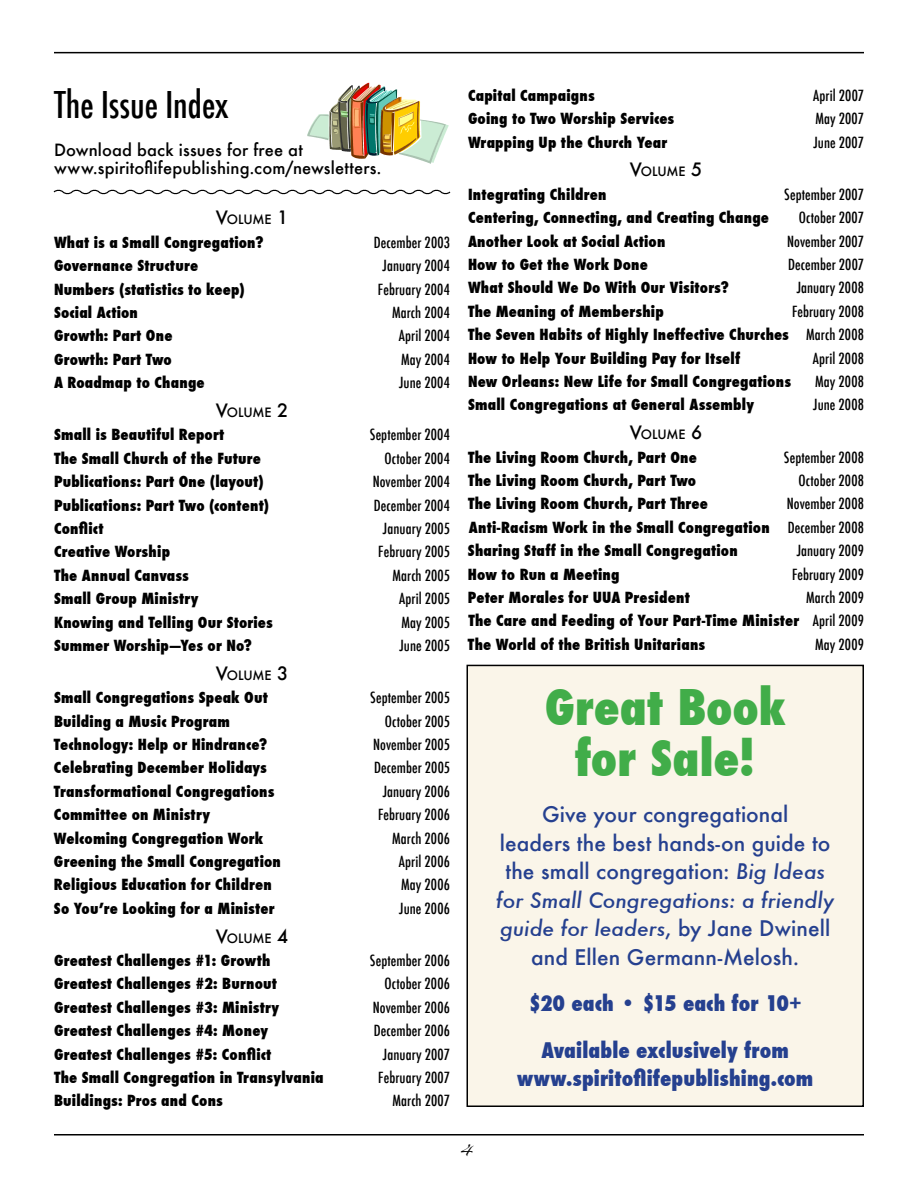
<style>
.page{position:relative;width:918px;height:1188px;background:#fff}
.page>*{position:absolute;margin:0;border:0;box-sizing:border-box;transform-origin:0 0}
.t1{font:800 condensed 48px/51px "Futura";color:#41ad49;text-align:center}
.t2{font:500 condensed 36px "Futura";color:#000}
.t3{font:500 21px/28.5px "Futura";letter-spacing:.005em;color:#25408f;text-align:center}
.t4{font:800 condensed 21px/28.5px "Futura";letter-spacing:.005em;color:#25408f;text-align:center}
.t5{font:21px "Zapfino";color:#000}
.t6{font:500 16.5px/18px "Futura";letter-spacing:.01em;color:#000}
.t7{font:800 condensed 15px/23.4px "Futura";letter-spacing:.015em;color:#000;text-align:justify}
.t8{font:500 condensed 15px "Futura";letter-spacing:.01em;color:#000}
.t9{font:500 12.6px "Futura";letter-spacing:-.015em;color:#000}
.s1{font-size:18px}
.s2{font-weight:500}
.s3{font-style:italic}
</style>
<div class="page">
<hr style="left:54px;top:52px;width:810px;height:1px;background:#000">
<hr style="left:54px;top:1134px;width:810px;height:2px;background:#000">
<svg style="left:53px;top:189px;width:398px;height:6px"></svg>
<img style="left:307px;top:83px;width:142px;height:81px">
<div style="left:467px;top:665px;width:396px;height:441px;background:#faf5e9"></div>
<div style="left:466px;top:665px;width:398px;height:442px;border:2px solid #000"></div>
<h2 class="t2" style="left:54px;top:82px;width:176px">The Issue Index</h2>
<p class="t6" style="left:54px;top:141px;width:329px">Download back issues for free at www.spiritoflifepublishing.com/newsletters.</p>
<p class="t9" style="left:216px;top:211px;width:74px"><span class="s1">V</span>OLUME <span class="s1">1</span></p>
<p class="t7" style="left:54px;top:231px;width:211px">What is a Small Congregation?</p>
<p class="t8" style="left:374px;top:233px;width:78px">December 2003</p>
<p class="t7" style="left:54px;top:254px;width:146px">Governance Structure</p>
<p class="t8" style="left:383px;top:256px;width:69px">January 2004</p>
<p class="t7" style="left:54px;top:277px;width:192px">Numbers (statistics to keep)</p>
<p class="t8" style="left:378px;top:279px;width:73px">February 2004</p>
<p class="t7" style="left:54px;top:301px;width:85px">Social Action</p>
<p class="t8" style="left:392px;top:303px;width:59px">March 2004</p>
<p class="t7" style="left:54px;top:324px;width:120px">Growth: Part One</p>
<p class="t8" style="left:399px;top:326px;width:53px">April 2004</p>
<p class="t7" style="left:54px;top:348px;width:119px">Growth: Part Two</p>
<p class="t8" style="left:401px;top:350px;width:50px">May 2004</p>
<p class="t7" style="left:54px;top:371px;width:152px">A Roadmap to Change</p>
<p class="t8" style="left:399px;top:373px;width:52px">June 2004</p>
<p class="t9" style="left:216px;top:404px;width:74px"><span class="s1">V</span>OLUME <span class="s1">2</span></p>
<p class="t7" style="left:54px;top:423px;width:172px">Small is Beautiful Report</p>
<p class="t8" style="left:370px;top:425px;width:82px">September 2004</p>
<p class="t7" style="left:54px;top:447px;width:209px">The Small Church of the Future</p>
<p class="t8" style="left:384px;top:449px;width:67px">October 2004</p>
<p class="t7" style="left:54px;top:470px;width:211px">Publications: Part One (layout)</p>
<p class="t8" style="left:373px;top:472px;width:79px">November 2004</p>
<p class="t7" style="left:54px;top:493px;width:217px">Publications: Part Two (content)</p>
<p class="t8" style="left:374px;top:495px;width:78px">December 2004</p>
<p class="t7" style="left:54px;top:517px;width:51px">Conflict</p>
<p class="t8" style="left:383px;top:519px;width:69px">January 2005</p>
<p class="t7" style="left:54px;top:540px;width:118px">Creative Worship</p>
<p class="t8" style="left:378px;top:542px;width:73px">February 2005</p>
<p class="t7" style="left:54px;top:564px;width:136px">The Annual Canvass</p>
<p class="t8" style="left:392px;top:566px;width:59px">March 2005</p>
<p class="t7" style="left:54px;top:587px;width:146px">Small Group Ministry</p>
<p class="t8" style="left:399px;top:589px;width:52px">April 2005</p>
<p class="t7" style="left:54px;top:610px;width:220px">Knowing and Telling Our Stories</p>
<p class="t8" style="left:401px;top:612px;width:50px">May 2005</p>
<p class="t7" style="left:54px;top:634px;width:200px">Summer Worship—Yes or No?</p>
<p class="t8" style="left:399px;top:636px;width:52px">June 2005</p>
<p class="t9" style="left:216px;top:666px;width:74px"><span class="s1">V</span>OLUME <span class="s1">3</span></p>
<p class="t7" style="left:54px;top:686px;width:215px">Small Congregations Speak Out</p>
<p class="t8" style="left:370px;top:688px;width:81px">September 2005</p>
<p class="t7" style="left:54px;top:709px;width:177px">Building a Music Program</p>
<p class="t8" style="left:385px;top:711px;width:67px">October 2005</p>
<p class="t7" style="left:54px;top:733px;width:215px">Technology: Help or Hindrance?</p>
<p class="t8" style="left:373px;top:735px;width:78px">November 2005</p>
<p class="t7" style="left:54px;top:756px;width:214px">Celebrating December Holidays</p>
<p class="t8" style="left:374px;top:758px;width:77px">December 2005</p>
<p class="t7" style="left:54px;top:780px;width:222px">Transformational Congregations</p>
<p class="t8" style="left:383px;top:782px;width:69px">January 2006</p>
<p class="t7" style="left:54px;top:803px;width:158px">Committee on Ministry</p>
<p class="t8" style="left:378px;top:805px;width:73px">February 2006</p>
<p class="t7" style="left:54px;top:826px;width:211px">Welcoming Congregation Work</p>
<p class="t8" style="left:392px;top:828px;width:59px">March 2006</p>
<p class="t7" style="left:54px;top:850px;width:228px">Greening the Small Congregation</p>
<p class="t8" style="left:399px;top:852px;width:53px">April 2006</p>
<p class="t7" style="left:54px;top:873px;width:219px">Religious Education for Children</p>
<p class="t8" style="left:401px;top:875px;width:50px">May 2006</p>
<p class="t7" style="left:54px;top:897px;width:222px">So You’re Looking for a Minister</p>
<p class="t8" style="left:399px;top:899px;width:52px">June 2006</p>
<p class="t9" style="left:216px;top:929px;width:74px"><span class="s1">V</span>OLUME <span class="s1">4</span></p>
<p class="t7" style="left:54px;top:949px;width:218px">Greatest Challenges #1: Growth</p>
<p class="t8" style="left:370px;top:951px;width:82px">September 2006</p>
<p class="t7" style="left:54px;top:972px;width:224px">Greatest Challenges #2: Burnout</p>
<p class="t8" style="left:385px;top:974px;width:67px">October 2006</p>
<p class="t7" style="left:54px;top:996px;width:227px">Greatest Challenges #3: Ministry</p>
<p class="t8" style="left:373px;top:998px;width:79px">November 2006</p>
<p class="t7" style="left:54px;top:1019px;width:216px">Greatest Challenges #4: Money</p>
<p class="t8" style="left:374px;top:1021px;width:78px">December 2006</p>
<p class="t7" style="left:54px;top:1042px;width:219px">Greatest Challenges #5: Conflict</p>
<p class="t8" style="left:383px;top:1044px;width:69px">January 2007</p>
<p class="t7" style="left:54px;top:1066px;width:271px">The Small Congregation in Transylvania</p>
<p class="t8" style="left:378px;top:1068px;width:73px">February 2007</p>
<p class="t7" style="left:54px;top:1089px;width:170px">Buildings: Pros and Cons</p>
<p class="t8" style="left:392px;top:1091px;width:59px">March 2007</p>
<p class="t7" style="left:468px;top:84px;width:128px">Capital Campaigns</p>
<p class="t8" style="left:813px;top:86px;width:52px">April 2007</p>
<p class="t7" style="left:468px;top:107px;width:208px">Going to Two Worship Services</p>
<p class="t8" style="left:815px;top:109px;width:50px">May 2007</p>
<p class="t7" style="left:468px;top:130px;width:201px">Wrapping Up the Church Year</p>
<p class="t8" style="left:813px;top:132px;width:52px">June 2007</p>
<p class="t9" style="left:630px;top:163px;width:74px"><span class="s1">V</span>OLUME <span class="s1">5</span></p>
<p class="t7" style="left:468px;top:183px;width:140px">Integrating Children</p>
<p class="t8" style="left:784px;top:185px;width:81px">September 2007</p>
<p class="t7" style="left:468px;top:206px;width:303px">Centering, Connecting, and Creating Change</p>
<p class="t8" style="left:799px;top:208px;width:67px">October 2007</p>
<p class="t7" style="left:468px;top:229px;width:199px">Another Look at Social Action</p>
<p class="t8" style="left:787px;top:231px;width:78px">November 2007</p>
<p class="t7" style="left:468px;top:253px;width:182px">How to Get the Work Done</p>
<p class="t8" style="left:788px;top:255px;width:77px">December 2007</p>
<p class="t7" style="left:468px;top:276px;width:263px">What Should We Do With Our Visitors?</p>
<p class="t8" style="left:797px;top:278px;width:69px">January 2008</p>
<p class="t7" style="left:468px;top:300px;width:197px">The Meaning of Membership</p>
<p class="t7" style="left:468px;top:300px;width:397px;text-indent:324px"><span class="s2">February 2008<br></span>The Seven Habits of Highly Ineffective Churches <span class="s2">March 2008<br></span>How to Help Your Building Pay for Itself</p>
<p class="t8" style="left:813px;top:348px;width:53px">April 2008</p>
<p class="t7" style="left:468px;top:370px;width:325px">New Orleans: New Life for Small Congregations</p>
<p class="t8" style="left:815px;top:372px;width:50px">May 2008</p>
<p class="t7" style="left:468px;top:393px;width:288px">Small Congregations at General Assembly</p>
<p class="t8" style="left:813px;top:395px;width:52px">June 2008</p>
<p class="t9" style="left:630px;top:426px;width:74px"><span class="s1">V</span>OLUME <span class="s1">6</span></p>
<p class="t7" style="left:468px;top:445px;width:230px">The Living Room Church, Part One</p>
<p class="t8" style="left:784px;top:447px;width:81px">September 2008</p>
<p class="t7" style="left:468px;top:469px;width:230px">The Living Room Church, Part Two</p>
<p class="t8" style="left:799px;top:471px;width:67px">October 2008</p>
<p class="t7" style="left:468px;top:492px;width:242px">The Living Room Church, Part Three</p>
<p class="t7" style="left:468px;top:492px;width:397px;text-indent:319px"><span class="s2">November 2008<br></span>Anti-Racism Work in the Small Congregation <span class="s2">December 2008<br></span>Sharing Staff in the Small Congregation</p>
<p class="t8" style="left:797px;top:541px;width:69px">January 2009</p>
<p class="t7" style="left:468px;top:562px;width:153px">How to Run a Meeting</p>
<p class="t8" style="left:792px;top:564px;width:73px">February 2009</p>
<p class="t7" style="left:468px;top:586px;width:223px">Peter Morales for UUA President</p>
<p class="t7" style="left:468px;top:586px;width:398px;text-indent:338px"><span class="s2">March 2009<br></span>The Care and Feeding of Your Part-Time Minister <span class="s2">April 2009<br></span>The World of the British Unitarians</p>
<p class="t8" style="left:815px;top:635px;width:50px">May 2009</p>
<h1 class="t1" style="left:545px;top:682px;width:243px">Great Book for Sale!</h1>
<h3 class="t3" style="left:496px;top:800px;width:339px">Give your congregational<br>leaders the best hands-on guide to the small congregation: <span class="s3">Big Ideas for Small Congregations: a friendly guide for leaders</span>, by Jane Dwinell and Ellen Germann-Melosh.</h3>
<h3 class="t4" style="left:529px;top:989px;width:275px">$20 each • $15 each for 10+</h3>
<h3 class="t4" style="left:517px;top:1036px;width:298px">Available exclusively from www.spiritoflifepublishing.com</h3>
<h3 class="t5" style="left:454px;top:1148px;width:15px">⁴</h3>
</div>
